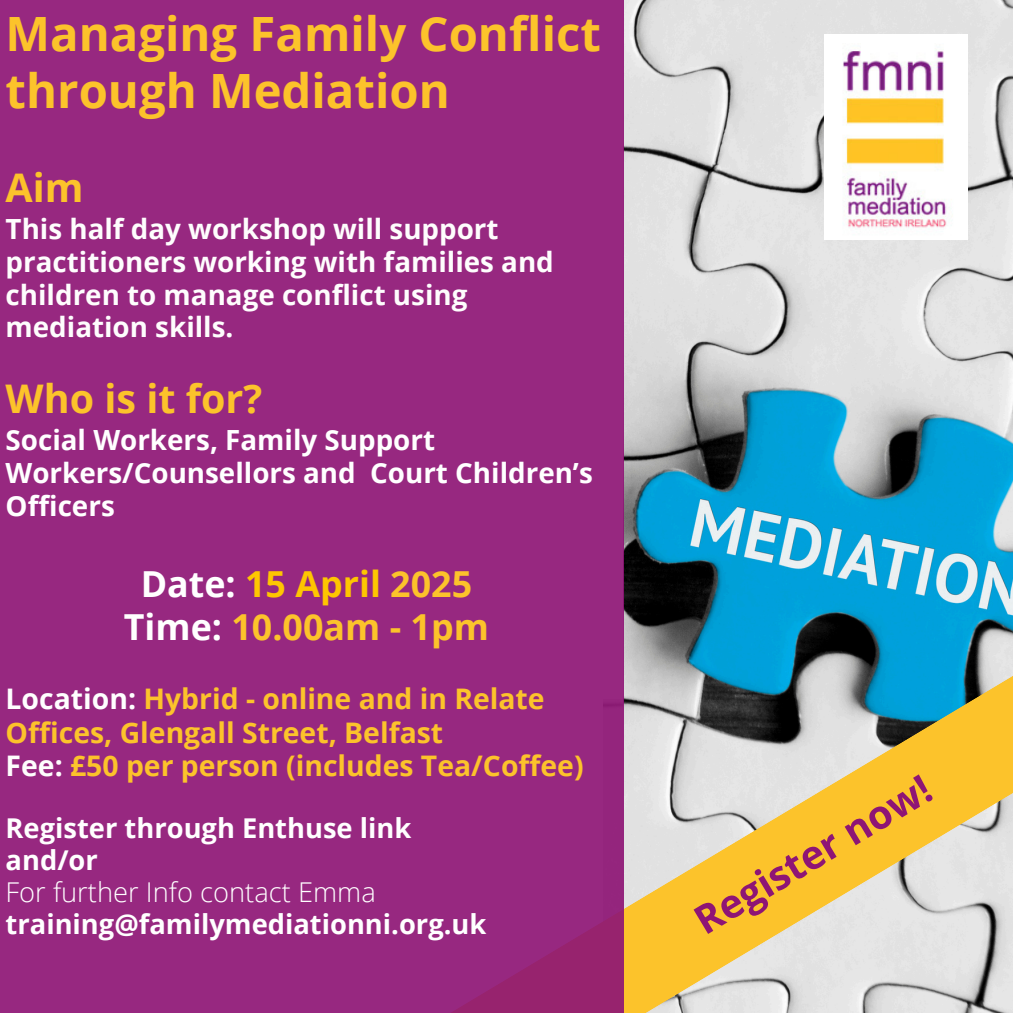
<style>
.page{position:relative;width:1013px;height:1013px;background:#fff}
.page>*{position:absolute;margin:0;border:0;box-sizing:border-box;transform-origin:0 0}
.t1{font:700 47.25px/56.2px "Open Sans";color:#fcc32b}
.t2{font:700 39.62px "Open Sans";color:#8e1575}
.t3{font:700 39.5px "Open Sans";color:#fcc32b}
.t4{font:700 35.88px/42.2px "Open Sans";color:#fcc32b;text-align:center}
.t5{font:700 28.38px/33.8px "Open Sans";color:#fcc32b}
.t6{font:700 27.75px/32.8px "Open Sans";color:#fefdfd}
.t7{font:700 27.75px/32.8px "Open Sans";color:#fff}
.t8{font:700 27.25px "Open Sans";color:#fff}
.t9{font:300 27.25px "Open Sans";color:#fff}
.s1{color:#fff}
.s2{color:#fec601}
.s3{color:#fefdfd}
</style>
<div class="page">
<img style="left:623px;top:0;width:389px;height:641px">
<svg style="left:623px;top:641px;width:389px;height:371px;background:#c6c196"></svg>
<div style="left:0;top:0;width:623px;height:1012px;background:#972880"></div>
<img style="left:824px;top:35px;width:143px;height:204px">
<h1 class="t1" style="left:6px;top:5px;width:597px">Managing Family Conflict through Mediation</h1>
<h3 class="t3" style="left:6px;top:160px;width:79px">Aim</h3>
<h3 class="t6" style="left:6px;top:212px;width:549px">This half day workshop will support practitioners working with families and children to manage conflict using mediation skills.</h3>
<h3 class="t3" style="left:6px;top:371px;width:258px">Who is it for?</h3>
<h3 class="t7" style="left:6px;top:423px;width:588px">Social Workers, Family Support<br>Workers/Counsellors and Court Children’s<br>Officers</h3>
<h2 class="t4" style="left:124px;top:562px;width:366px"><span class="s1">Date:</span> <span class="s2">15 April</span> 2025<br><span class="s1">Time:</span> 10.00am - 1pm</h2>
<h3 class="t5" style="left:6px;top:681px;width:579px"><span class="s1">Location:</span> Hybrid - online and in Relate<br>Offices, Glengall Street, Belfast<br><span class="s3">Fee:</span> £50 per person (includes Tea/Coffee)</h3>
<p class="t8" style="left:6px;top:809px;width:407px">Register through Enthuse link</p>
<p class="t8" style="left:6px;top:841px;width:94px">and/or</p>
<p class="t9" style="left:6px;top:873px;width:371px">For further Info contact Emma</p>
<p class="t8" style="left:6px;top:904px;width:482px">training@familymediationni.org.uk</p>
<p class="t2" style="left:683px;top:899px;width:270px;rotate:-31deg">Register now!</p>
</div>
